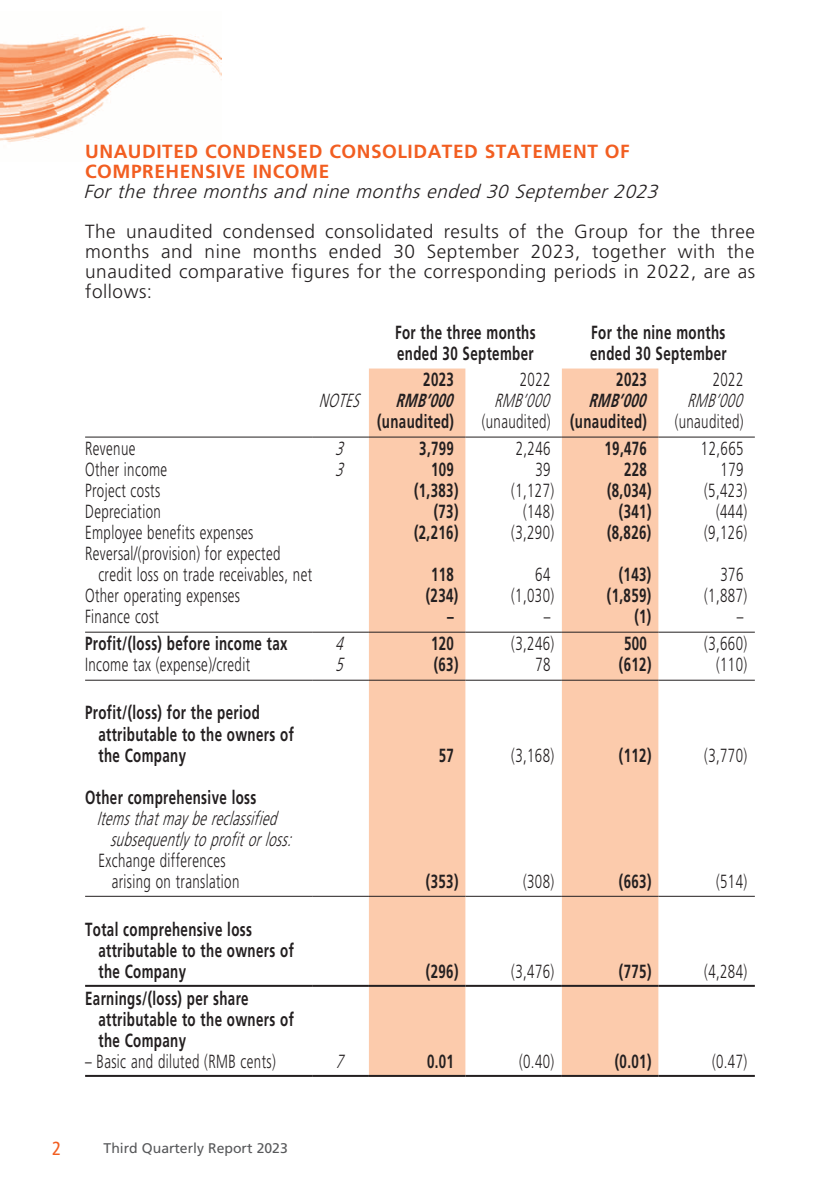
<style>
.page{position:relative;width:840px;height:1191px;background:#fff}
.page>*{position:absolute;margin:0;border:0;box-sizing:border-box;transform-origin:0 0}
.t1{font:700 19px/21px "Frutiger LT Std";letter-spacing:.03em;color:#231f20;scale:.7 1}
.t2{font:300 19px/21px "Frutiger LT Std";letter-spacing:.03em;color:#231f20;scale:.7 1}
.t3{font:300 19px/20px "Frutiger LT Std";letter-spacing:.03em;color:#231f20;text-align:justify}
.t4{font:italic 300 19px/21px "Frutiger LT Std";color:#231f20;scale:.7 1}
.t5{font:700 19px/20px "Frutiger LT Std";letter-spacing:.03em;color:#f25e21}
.t6{font:italic 300 19px "Frutiger LT Std";color:#231f20}
.t7{font:italic 700 19px "Frutiger LT Std";color:#231f20;scale:.7 1}
.t8{font:condensed 19px "Frutiger LT Std";color:#f25e21}
.t9{font:14px "Frutiger LT Std";color:#57585a}
.s1{font-weight:700}
</style>
<div class="page">
<img style="left:0;top:27px;width:221px;height:115px">
<svg style="left:369px;top:368px;width:289px;height:707px;fill:#fccbac"></svg>
<hr style="left:85px;top:436px;width:227px;height:1px;background:#231f20">
<hr style="left:312px;top:436px;width:57px;height:1px;background:#231f20">
<hr style="left:369px;top:436px;width:96px;height:1px;background:#231f20">
<hr style="left:465px;top:436px;width:96px;height:1px;background:#231f20">
<hr style="left:561px;top:436px;width:97px;height:1px;background:#231f20">
<hr style="left:658px;top:436px;width:96px;height:1px;background:#231f20">
<hr style="left:85px;top:631px;width:227px;height:1px;background:#231f20">
<hr style="left:312px;top:631px;width:57px;height:1px;background:#231f20">
<hr style="left:369px;top:631px;width:96px;height:1px;background:#231f20">
<hr style="left:465px;top:631px;width:96px;height:1px;background:#231f20">
<hr style="left:561px;top:631px;width:97px;height:1px;background:#231f20">
<hr style="left:658px;top:631px;width:96px;height:1px;background:#231f20">
<hr style="left:85px;top:679px;width:227px;height:1px;background:#231f20">
<hr style="left:312px;top:679px;width:57px;height:1px;background:#231f20">
<hr style="left:369px;top:679px;width:96px;height:1px;background:#231f20">
<hr style="left:465px;top:679px;width:96px;height:1px;background:#231f20">
<hr style="left:561px;top:679px;width:97px;height:1px;background:#231f20">
<hr style="left:658px;top:679px;width:96px;height:1px;background:#231f20">
<hr style="left:85px;top:895px;width:227px;height:1px;background:#231f20">
<hr style="left:312px;top:895px;width:57px;height:1px;background:#231f20">
<hr style="left:369px;top:895px;width:96px;height:1px;background:#231f20">
<hr style="left:465px;top:895px;width:96px;height:1px;background:#231f20">
<hr style="left:561px;top:895px;width:97px;height:1px;background:#231f20">
<hr style="left:658px;top:895px;width:96px;height:1px;background:#231f20">
<hr style="left:85px;top:984px;width:227px;height:2px;background:#231f20">
<hr style="left:312px;top:984px;width:57px;height:2px;background:#231f20">
<hr style="left:369px;top:984px;width:96px;height:2px;background:#231f20">
<hr style="left:465px;top:984px;width:96px;height:2px;background:#231f20">
<hr style="left:561px;top:984px;width:97px;height:2px;background:#231f20">
<hr style="left:658px;top:984px;width:96px;height:2px;background:#231f20">
<hr style="left:85px;top:1075px;width:227px;height:2px;background:#231f20">
<hr style="left:312px;top:1075px;width:57px;height:2px;background:#231f20">
<hr style="left:369px;top:1075px;width:96px;height:2px;background:#231f20">
<hr style="left:465px;top:1075px;width:96px;height:2px;background:#231f20">
<hr style="left:561px;top:1075px;width:97px;height:2px;background:#231f20">
<hr style="left:658px;top:1075px;width:96px;height:2px;background:#231f20">
<p class="t5" style="left:85px;top:141px;width:545px">UNAUDITED CONDENSED CONSOLIDATED STATEMENT OF<br>COMPREHENSIVE INCOME</p>
<p class="t6" style="left:83px;top:180px;width:580px">Forthe three monthsand nine monthsended 30 September2023</p>
<p class="t3" style="left:85px;top:221px;width:671px">The unaudited condensed consolidated results of the Group for the three months and nine months ended 30 September 2023, together with the unaudited comparative figures for the corresponding periods in 2022, are as follows:</p>
<p class="t1" style="left:395px;top:321px;width:202px">For the three months ended 30 September</p>
<p class="t1" style="left:589px;top:321px;width:196px">For the nine months ended 30 September</p>
<p class="t1" style="left:423px;top:369px;width:45px">2023</p>
<p class="t2" style="left:519px;top:369px;width:45px">2022</p>
<p class="t1" style="left:616px;top:369px;width:45px">2023</p>
<p class="t2" style="left:712px;top:369px;width:45px">2022</p>
<p class="t4" style="left:319px;top:390px;width:67px">NOTES</p>
<p class="t7" style="left:395px;top:389px;width:91px">RMB’000</p>
<p class="t4" style="left:494px;top:390px;width:88px">RMB’000</p>
<p class="t7" style="left:588px;top:389px;width:91px">RMB’000</p>
<p class="t4" style="left:686px;top:390px;width:88px">RMB’000</p>
<p class="t1" style="left:377px;top:411px;width:111px">(unaudited)</p>
<p class="t2" style="left:481px;top:411px;width:237px">(unaudited) <span class="s1">(unaudited)</span></p>
<p class="t2" style="left:674px;top:411px;width:100px">(unaudited)</p>
<p class="t2" style="left:85px;top:438px;width:73px">Revenue</p>
<p class="t4" style="left:335px;top:438px;width:21px">3</p>
<p class="t1" style="left:419px;top:438px;width:51px">3,799</p>
<p class="t2" style="left:515px;top:438px;width:51px">2,246</p>
<p class="t1" style="left:604px;top:438px;width:62px">19,476</p>
<p class="t2" style="left:700px;top:438px;width:62px">12,665</p>
<p class="t2" style="left:85px;top:459px;width:119px">Other income</p>
<p class="t4" style="left:335px;top:459px;width:21px">3</p>
<p class="t1" style="left:431px;top:459px;width:34px">109</p>
<p class="t2" style="left:535px;top:459px;width:23px">39</p>
<p class="t1" style="left:623px;top:459px;width:34px">228</p>
<p class="t2" style="left:720px;top:459px;width:34px">179</p>
<p class="t2" style="left:85px;top:480px;width:109px">Project costs</p>
<p class="t1" style="left:414px;top:480px;width:65px">(1,383)</p>
<p class="t2" style="left:511px;top:480px;width:63px">(1,127)</p>
<p class="t1" style="left:606px;top:480px;width:65px">(8,034)</p>
<p class="t2" style="left:703px;top:480px;width:63px">(5,423)</p>
<p class="t2" style="left:85px;top:501px;width:110px">Depreciation</p>
<p class="t1" style="left:433px;top:501px;width:37px">(73)</p>
<p class="t2" style="left:523px;top:501px;width:46px">(148)</p>
<p class="t1" style="left:618px;top:501px;width:48px">(341)</p>
<p class="t2" style="left:715px;top:501px;width:46px">(444)</p>
<p class="t2" style="left:85px;top:522px;width:242px">Employee benefits expenses</p>
<p class="t1" style="left:414px;top:522px;width:65px">(2,216)</p>
<p class="t2" style="left:511px;top:522px;width:63px">(3,290)</p>
<p class="t1" style="left:606px;top:522px;width:65px">(8,826)</p>
<p class="t2" style="left:703px;top:522px;width:63px">(9,126)</p>
<p class="t2" style="left:98px;top:543px;width:307px;text-indent:-13px">Reversal/(provision) for expected credit loss on trade receivables, net</p>
<p class="t1" style="left:431px;top:564px;width:34px">118</p>
<p class="t2" style="left:535px;top:564px;width:23px">64</p>
<p class="t1" style="left:618px;top:564px;width:48px">(143)</p>
<p class="t2" style="left:720px;top:564px;width:34px">376</p>
<p class="t2" style="left:85px;top:585px;width:223px">Other operating expenses</p>
<p class="t1" style="left:425px;top:585px;width:48px">(234)</p>
<p class="t2" style="left:511px;top:585px;width:63px">(1,030)</p>
<p class="t1" style="left:606px;top:585px;width:65px">(1,859)</p>
<p class="t2" style="left:703px;top:585px;width:63px">(1,887)</p>
<p class="t2" style="left:85px;top:606px;width:107px">Finance cost</p>
<p class="t1" style="left:447px;top:606px;width:11px">–</p>
<p class="t2" style="left:543px;top:606px;width:11px">–</p>
<p class="t1" style="left:634px;top:606px;width:26px">(1)</p>
<p class="t2" style="left:736px;top:606px;width:11px">–</p>
<p class="t1" style="left:85px;top:633px;width:290px">Profit/(loss) before income tax</p>
<p class="t4" style="left:335px;top:633px;width:21px">4</p>
<p class="t1" style="left:431px;top:633px;width:34px">120</p>
<p class="t2" style="left:511px;top:633px;width:63px">(3,246)</p>
<p class="t1" style="left:623px;top:633px;width:34px">500</p>
<p class="t2" style="left:703px;top:633px;width:63px">(3,660)</p>
<p class="t2" style="left:85px;top:654px;width:237px">Income tax (expense)/credit</p>
<p class="t4" style="left:335px;top:654px;width:21px">5</p>
<p class="t1" style="left:433px;top:654px;width:37px">(63)</p>
<p class="t2" style="left:535px;top:654px;width:23px">78</p>
<p class="t1" style="left:618px;top:654px;width:48px">(612)</p>
<p class="t2" style="left:715px;top:654px;width:46px">(110)</p>
<p class="t1" style="left:98px;top:702px;width:280px;text-indent:-13px">Profit/(loss) for the period attributable to the owners of the Company</p>
<p class="t1" style="left:438px;top:744px;width:23px">57</p>
<p class="t2" style="left:511px;top:744px;width:63px">(3,168)</p>
<p class="t1" style="left:618px;top:744px;width:48px">(112)</p>
<p class="t2" style="left:703px;top:744px;width:63px">(3,770)</p>
<p class="t1" style="left:85px;top:786px;width:246px">Other comprehensive loss</p>
<p class="t4" style="left:110px;top:807px;width:268px;text-indent:-13px">Itemsthatmaybereclassified subsequentlytoprofitorloss:</p>
<p class="t2" style="left:112px;top:849px;width:184px;text-indent:-13px">Exchange differences arising on translation</p>
<p class="t1" style="left:98px;top:918px;width:280px;text-indent:-13px">Total comprehensive loss attributable to the owners of the Company</p>
<p class="t1" style="left:425px;top:870px;width:48px">(353)</p>
<p class="t2" style="left:523px;top:870px;width:46px">(308)</p>
<p class="t1" style="left:618px;top:870px;width:48px">(663)</p>
<p class="t2" style="left:715px;top:870px;width:46px">(514)</p>
<p class="t1" style="left:425px;top:960px;width:48px">(296)</p>
<p class="t2" style="left:511px;top:960px;width:63px">(3,476)</p>
<p class="t1" style="left:618px;top:960px;width:48px">(775)</p>
<p class="t2" style="left:703px;top:960px;width:63px">(4,284)</p>
<p class="t1" style="left:98px;top:987px;width:280px;text-indent:-13px">Earnings/(loss) per share attributable to the owners of the Company</p>
<p class="t2" style="left:85px;top:1050px;width:274px">– Basic and diluted (RMB cents)</p>
<p class="t4" style="left:335px;top:1050px;width:21px">7</p>
<p class="t1" style="left:427px;top:1050px;width:40px">0.01</p>
<p class="t2" style="left:518px;top:1050px;width:52px">(0.40)</p>
<p class="t1" style="left:614px;top:1050px;width:54px">(0.01)</p>
<p class="t2" style="left:711px;top:1050px;width:52px">(0.47)</p>
<p class="t8" style="left:52px;top:1137px;width:11px">2</p>
<p class="t9" style="left:103px;top:1139px;width:186px">Third Quarterly Report 2023</p>
</div>
